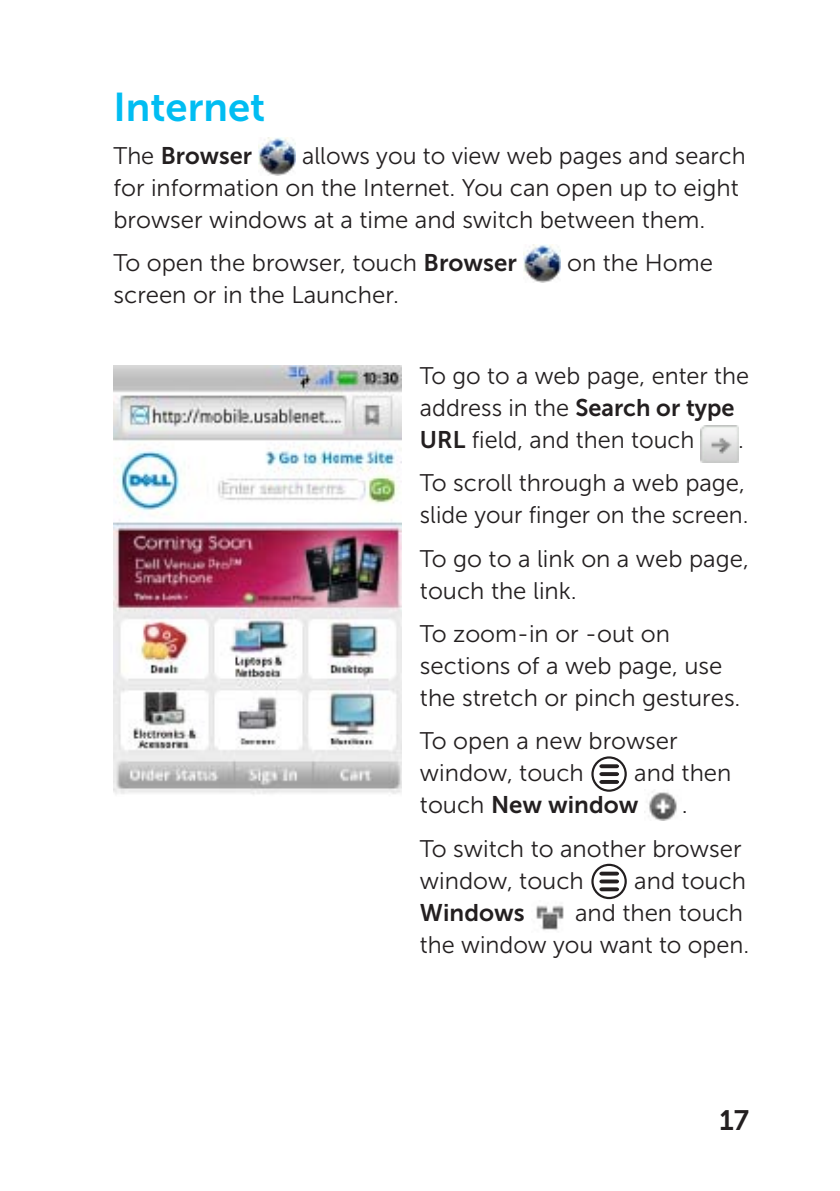
<style>
.page{position:relative;width:840px;height:1191px;background:#fff}
.page>*{position:absolute;margin:0;border:0;box-sizing:border-box;transform-origin:0 0}
.t1{font:40px "Museo Sans For Dell 700";color:#01bdf2}
.t2{font:28px "Museo Sans For Dell 700";color:#231f20}
.t3{font:24px/32px "Museo Sans For Dell 300";color:#231f20}
.t4{font:24px "Museo Sans For Dell 700";color:#231f20}
.s1{font-family:"Museo Sans For Dell 300"}
.s2{font-family:"Museo Sans For Dell 700"}
</style>
<div class="page">
<img style="left:258px;top:137px;width:37px;height:38px">
<img style="left:523px;top:245px;width:37px;height:38px">
<img style="left:700px;top:425px;width:37px;height:37px">
<svg style="left:591px;top:756px;width:35px;height:35px"></svg>
<svg style="left:599px;top:764px;width:19px;height:4px"></svg>
<svg style="left:599px;top:772px;width:19px;height:4px"></svg>
<svg style="left:599px;top:780px;width:19px;height:4px"></svg>
<img style="left:644px;top:791px;width:33px;height:29px">
<svg style="left:591px;top:863px;width:35px;height:36px"></svg>
<svg style="left:599px;top:871px;width:19px;height:4px"></svg>
<svg style="left:599px;top:879px;width:19px;height:4px"></svg>
<svg style="left:599px;top:887px;width:19px;height:4px"></svg>
<img style="left:536px;top:905px;width:28px;height:25px">
<img style="left:113px;top:366px;width:288px;height:429px">
<h1 class="t1" style="left:113px;top:85px;width:153px">Internet</h1>
<p class="t4" style="left:113px;top:142px;width:140px"><span class="s1">The</span> Browser</p>
<p class="t3" style="left:113px;top:140px;width:633px;text-indent:188px">allows you to view web pages and search for information on the Internet. You can open up to eight browser windows at a time and switch between them.</p>
<p class="t3" style="left:113px;top:247px;width:404px">To open the browser, touch <span class="s2">Browser</span></p>
<p class="t3" style="left:567px;top:247px;width:147px">on the Home</p>
<p class="t3" style="left:113px;top:279px;width:287px">screen or in the Launcher.</p>
<p class="t3" style="left:420px;top:360px;width:330px">To go to a web page, enter the address in the <span class="s2">Search or type<br>URL</span> field, and then touch</p>
<p class="t3" style="left:420px;top:418px;width:326px;line-height:43.2px;text-align:right">.<br>To scroll through a web page,</p>
<p class="t3" style="left:420px;top:493px;width:330px;line-height:43.2px">slide your finger on the screen.<br>To go to a link on a web page,</p>
<p class="t3" style="left:420px;top:569px;width:251px;line-height:43.2px">touch the link.<br>To zoom-in or -out on</p>
<p class="t3" style="left:420px;top:650px;width:322px">sections of a web page, use the stretch or pinch gestures.</p>
<p class="t3" style="left:420px;top:725px;width:259px">To open a new browser window, touch</p>
<p class="t3" style="left:634px;top:757px;width:99px">and then</p>
<p class="t4" style="left:420px;top:791px;width:220px"><span class="s1">touch</span> New window</p>
<p class="t3" style="left:420px;top:783px;width:323px;line-height:43.2px;text-indent:261px">.<br>To switch to another browser</p>
<p class="t3" style="left:420px;top:864px;width:165px">window, touch</p>
<p class="t3" style="left:634px;top:864px;width:113px">and touch</p>
<p class="t4" style="left:420px;top:899px;width:106px">Windows</p>
<p class="t3" style="left:420px;top:896px;width:330px;text-align:right">and then touch<br>the window you want to open.</p>
<p class="t2" style="left:719px;top:1105px;width:31px">17</p>
</div>
